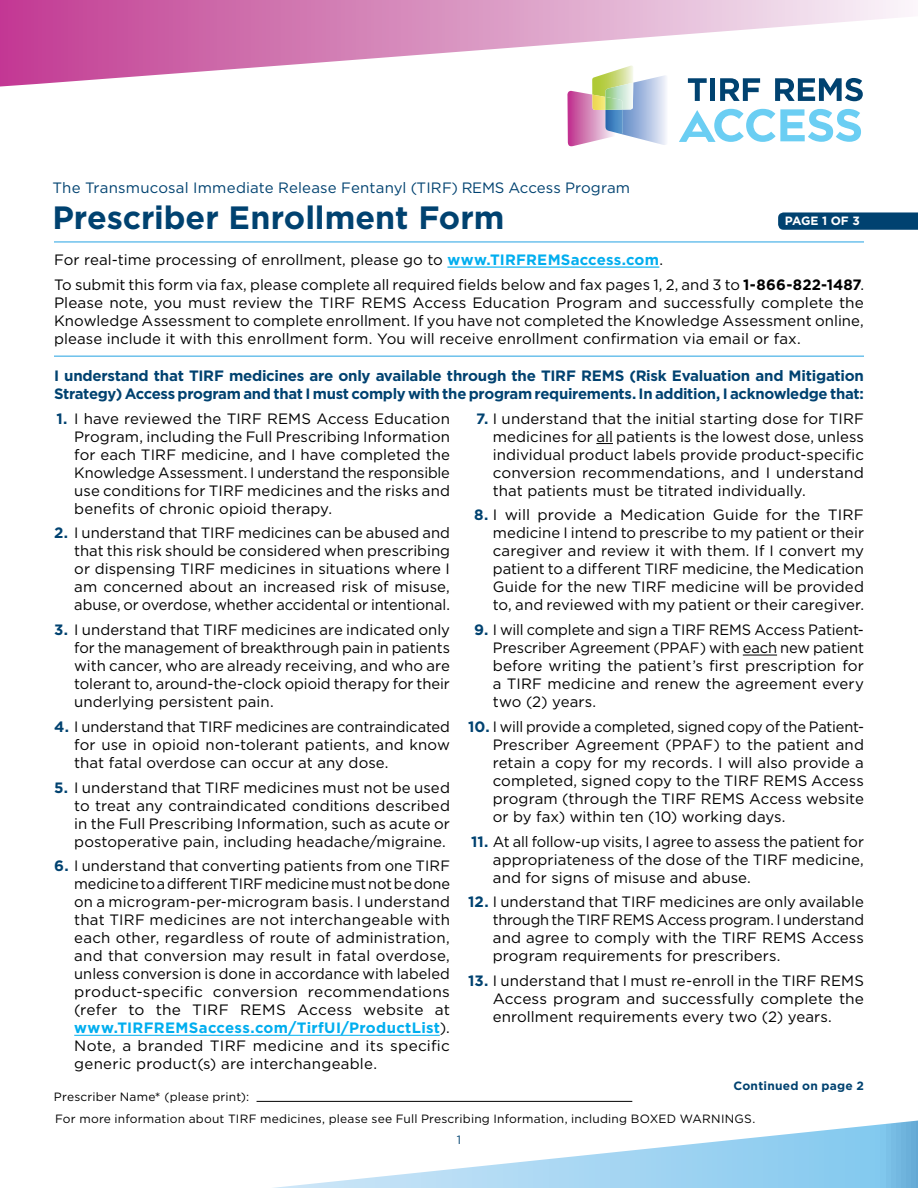
<style>
.page{position:relative;width:918px;height:1188px;background:#fff}
.page>*{position:absolute;margin:0;border:0;box-sizing:border-box;transform-origin:0 0}
.t1{font:700 32.25px "Gotham";color:#004270}
.t2{font:15px/18px "Gotham";letter-spacing:.005em;color:#000;text-align:justify}
.t3{font:700 15px/18px "Gotham";letter-spacing:-.02em;color:#004270}
.t4{font:15px "Gotham";letter-spacing:.01em;color:#004270}
.t5{font:12px "Gotham";letter-spacing:.015em;color:#000}
.t6{font:700 12px "Gotham";letter-spacing:.02em;color:#004270}
.t7{font:700 12px "Gotham";letter-spacing:-.02em;color:#fff}
.t8{font:12px "Gotham";color:#004270}
.s1{font-weight:700;color:#00aeef}
.s2{font-weight:700}
.s3{font-weight:700;color:#004270}
.s4{font-size:13.5px}
</style>
<div class="page">
<svg style="left:273px;top:1120px;width:645px;height:68px"></svg>
<svg style="left:0;top:0;width:909px;height:87px"></svg>
<svg style="left:688px;top:78px;width:19px;height:23px"></svg>
<div style="left:710px;top:78px;width:5px;height:23px;background:#004270"></div>
<svg style="left:720px;top:78px;width:40px;height:23px"></svg>
<svg style="left:775px;top:78px;width:88px;height:23px"></svg>
<svg style="left:679px;top:109px;width:182px;height:33px"></svg>
<svg style="left:567px;top:66px;width:101px;height:80px"></svg>
<img style="left:605px;top:83px;width:28px;height:27px">
<img style="left:592px;top:95px;width:13px;height:15px">
<hr style="left:74px;top:1035px;width:366px;height:1px;background:#00aeef">
<svg style="left:596px;top:443px;width:17px;height:1px"></svg>
<hr style="left:743px;top:655px;width:34px;height:1px;background:#000">
<hr style="left:447px;top:267px;width:212px;height:1px;background:#00aeef">
<hr style="left:54px;top:241px;width:810px;height:2px;background:#6dc1ec">
<hr style="left:54px;top:355px;width:810px;height:2px;background:#6dc1ec">
<svg style="left:778px;top:212px;width:140px;height:18px"></svg>
<hr style="left:257px;top:1101px;width:375px;height:1px;background:#000">
<p class="t4" style="left:52px;top:180px;width:579px">The Transmucosal Immediate Release Fentanyl (TIRF) REMS Access Program</p>
<h1 class="t1" style="left:52px;top:199px;width:453px">Prescriber Enrollment Form</h1>
<p class="t7" style="left:785px;top:214px;width:76px">PAGE 1 OF 3</p>
<p class="t2" style="left:54px;top:247px;width:811px;line-height:24.8px">For real-time processing of enrollment, please go to <span class="s1">www.TIRFREMSaccess.com</span>.<br>To submit this form via fax, please complete all required fields below and fax pages 1, 2, and 3 to <span class="s2">1-866-822-1487</span>.</p>
<p class="t2" style="left:54px;top:293px;width:811px">Please note, you must review the TIRF REMS Access Education Program and successfully complete the Knowledge Assessment to complete enrollment. If you have not completed the Knowledge Assessment online, please include it with this enrollment form. You will receive enrollment confirmation via email or fax.</p>
<p class="t3" style="left:54px;top:366px;width:812px">I understand that TIRF medicines are only available through the TIRF REMS (Risk Evaluation and Mitigation<br>Strategy) Access program and that I must comply with the program requirements. In addition, I acknowledge that:</p>
<p class="t2" style="left:74px;top:409px;width:377px;text-indent:-18px"><span class="s3">1.</span> I have reviewed the TIRF REMS Access Education Program, including the Full Prescribing Information for each TIRF medicine, and I have completed the Knowledge Assessment. I understand the responsible use conditions for TIRF medicines and the risks and benefits of chronic opioid therapy.</p>
<p class="t2" style="left:74px;top:524px;width:377px;text-indent:-20px"><span class="s3">2.</span> I understand that TIRF medicines can be abused and that this risk should be considered when prescribing or dispensing TIRF medicines in situations where I am concerned about an increased risk of misuse, abuse, or overdose, whether accidental or intentional.</p>
<p class="t2" style="left:74px;top:620px;width:377px;text-indent:-20px"><span class="s3">3.</span> I understand that TIRF medicines are indicated only for the management of breakthrough pain in patients with cancer, who are already receiving, and who are tolerant to, around-the-clock opioid therapy for their underlying persistent pain.</p>
<p class="t2" style="left:74px;top:717px;width:377px;text-indent:-20px"><span class="s3">4.</span> I understand that TIRF medicines are contraindicated for use in opioid non-tolerant patients, and know that fatal overdose can occur at any dose.</p>
<p class="t2" style="left:74px;top:778px;width:377px;text-indent:-20px"><span class="s3">5.</span> I understand that TIRF medicines must not be used to treat any contraindicated conditions described in the Full Prescribing Information, such as acute or postoperative pain, including headache/migraine.</p>
<p class="t2" style="left:74px;top:857px;width:377px;text-indent:-20px"><span class="s3">6.</span> I understand that converting patients from one TIRF medicine to a different TIRF medicine must not be done on a microgram-per-microgram basis. I understand that TIRF medicines are not interchangeable with each other, regardless of route of administration, and that conversion may result in fatal overdose, unless conversion is done in accordance with labeled product-specific conversion recommendations (refer to the TIRF REMS Access website at <span class="s1">www.TIRFREMSaccess.com/TirfUI/ProductList</span>).<br>Note, a branded TIRF medicine and its specific generic product(s) are interchangeable.</p>
<p class="t2" style="left:493px;top:409px;width:373px;text-indent:-17px"><span class="s3">7.</span> I understand that the initial starting dose for TIRF medicines for all patients is the lowest dose, unless individual product labels provide product-specific conversion recommendations, and I understand that patients must be titrated individually.</p>
<p class="t2" style="left:493px;top:506px;width:373px;text-indent:-19px"><span class="s3">8.</span> I will provide a Medication Guide for the TIRF medicine I intend to prescribe to my patient or their caregiver and review it with them. If I convert my patient to a different TIRF medicine, the Medication Guide for the new TIRF medicine will be provided to, and reviewed with my patient or their caregiver.</p>
<p class="t2" style="left:493px;top:620px;width:373px;text-indent:-19px"><span class="s3">9.</span> I will complete and sign a TIRF REMS Access Patient-Prescriber Agreement (PPAF) with each new patient before writing the patient’s first prescription for a TIRF medicine and renew the agreement every two (2) years.</p>
<p class="t2" style="left:493px;top:717px;width:373px;text-indent:-25px"><span class="s3">10.</span> I will provide a completed, signed copy of the Patient-Prescriber Agreement (PPAF) to the patient and retain a copy for my records. I will also provide a completed, signed copy to the TIRF REMS Access program (through the TIRF REMS Access website or by fax) within ten (10) working days.</p>
<p class="t2" style="left:493px;top:832px;width:373px;text-indent:-22px"><span class="s3">11.</span> At all follow-up visits, I agree to assess the patient for appropriateness of the dose of the TIRF medicine, and for signs of misuse and abuse.</p>
<p class="t2" style="left:493px;top:893px;width:373px;text-indent:-25px"><span class="s3">12.</span> I understand that TIRF medicines are only available through the TIRF REMS Access program. I understand and agree to comply with the TIRF REMS Access program requirements for prescribers.</p>
<p class="t2" style="left:493px;top:971px;width:373px;text-indent:-25px"><span class="s3">13.</span> I understand that I must re-enroll in the TIRF REMS Access program and successfully complete the enrollment requirements every two (2) years.</p>
<p class="t5" style="left:54px;top:1090px;width:197px">Prescriber Name<span class="s4">*</span> (please print):</p>
<p class="t6" style="left:733px;top:1079px;width:132px">Continued on page 2</p>
<p class="t5" style="left:55px;top:1112px;width:702px">For more information about TIRF medicines, please see Full Prescribing Information, including BOXED WARNINGS.</p>
<p class="t8" style="left:457px;top:1134px;width:6px">1</p>
</div>
